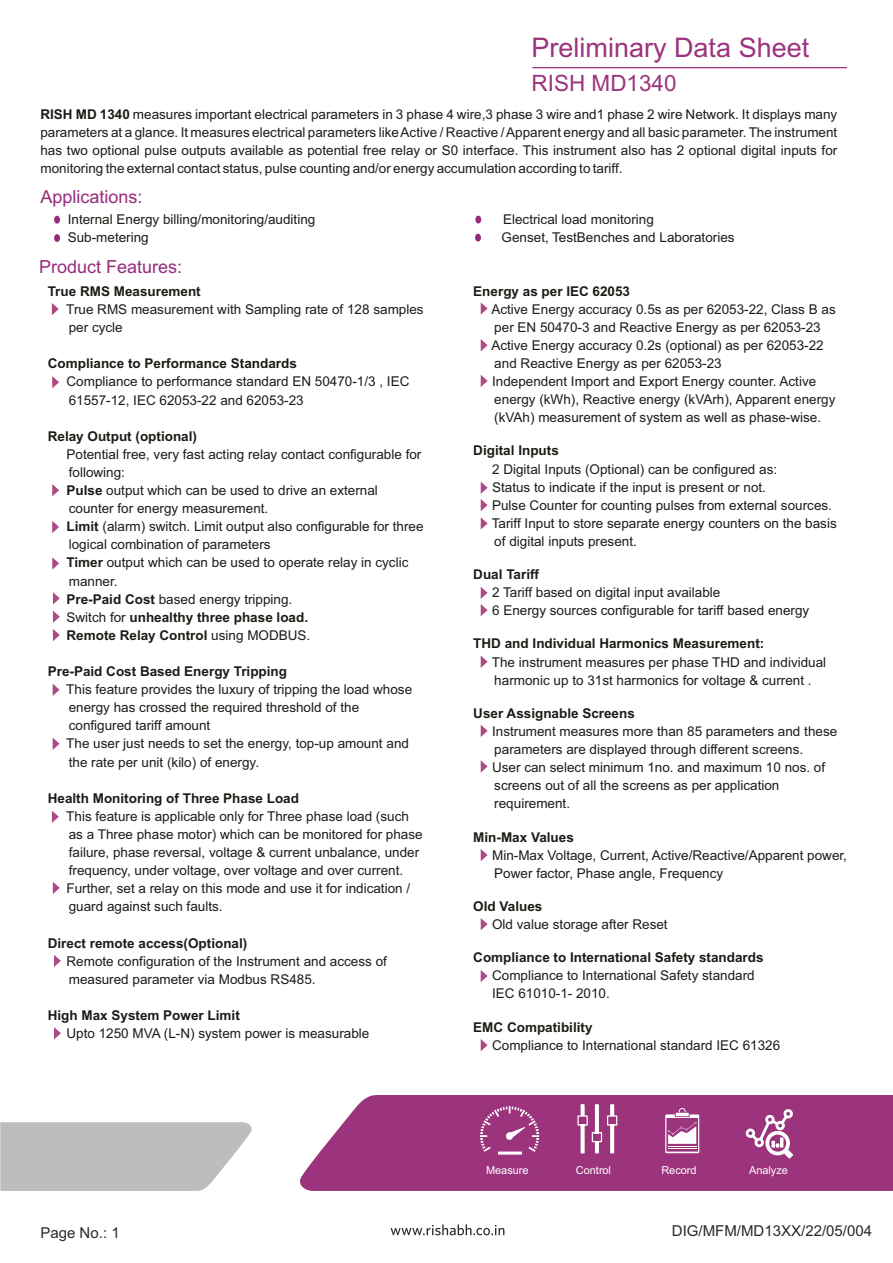
<style>
.page{position:relative;width:893px;height:1263px;background:#fff}
.page>*{position:absolute;margin:0;border:0;box-sizing:border-box;transform-origin:0 0}
.t1{font:27px "Arial";color:#9c337d}
.t2{font:22.5px "Arial";color:#9c337d}
.t3{font:18px "Arial";color:#962b7d}
.t4{font:15px "Arial";color:#2b2929}
.t5{font:13.5px/18.1px "Arial";color:#1c1c17}
.t6{font:700 13.5px "Arial";color:#1c1c17}
.t7{font:10.95px "Arial";color:#fff}
.s1{font-weight:700}
</style>
<div class="page">
<div style="left:475px;top:234px;width:6px;height:8px;background:#962b7d;border-radius:50%"></div>
<div style="left:54px;top:216px;width:6px;height:8px;background:#962b7d;border-radius:50%"></div>
<div style="left:475px;top:216px;width:6px;height:7px;background:#962b7d;border-radius:50%"></div>
<div style="left:54px;top:234px;width:6px;height:8px;background:#962b7d;border-radius:50%"></div>
<svg style="left:52px;top:303px;width:7px;height:12px"></svg>
<svg style="left:52px;top:376px;width:7px;height:12px"></svg>
<svg style="left:52px;top:811px;width:7px;height:12px"></svg>
<svg style="left:481px;top:302px;width:7px;height:13px"></svg>
<svg style="left:300px;top:1095px;width:593px;height:96px;background:#a13e84"></svg>
<svg style="left:0;top:1122px;width:252px;height:69px;background:#c2c2c4"></svg>
<svg style="left:665px;top:1108px;width:34px;height:45px"></svg>
<svg style="left:746px;top:1109px;width:47px;height:49px"></svg>
<svg style="left:577px;top:1104px;width:40px;height:49px"></svg>
<hr style="left:498px;top:1151px;width:24px;height:3px;background:#fff">
<svg style="left:480px;top:1106px;width:59px;height:46px;background:#a84d8d"></svg>
<svg style="left:53px;top:592px;width:7px;height:12px"></svg>
<svg style="left:52px;top:557px;width:7px;height:13px"></svg>
<svg style="left:53px;top:882px;width:7px;height:12px"></svg>
<svg style="left:391px;top:1224px;width:113px;height:11px"></svg>
<svg style="left:481px;top:375px;width:7px;height:12px"></svg>
<svg style="left:52px;top:484px;width:7px;height:12px"></svg>
<svg style="left:53px;top:684px;width:7px;height:12px"></svg>
<svg style="left:53px;top:738px;width:7px;height:12px"></svg>
<svg style="left:54px;top:955px;width:7px;height:12px"></svg>
<svg style="left:54px;top:1027px;width:7px;height:12px"></svg>
<svg style="left:52px;top:521px;width:7px;height:12px"></svg>
<svg style="left:481px;top:339px;width:7px;height:12px"></svg>
<svg style="left:481px;top:482px;width:7px;height:29px"></svg>
<svg style="left:481px;top:517px;width:7px;height:13px"></svg>
<svg style="left:481px;top:656px;width:7px;height:12px"></svg>
<svg style="left:481px;top:725px;width:7px;height:12px"></svg>
<svg style="left:481px;top:760px;width:7px;height:13px"></svg>
<svg style="left:481px;top:849px;width:7px;height:12px"></svg>
<svg style="left:481px;top:918px;width:7px;height:12px"></svg>
<svg style="left:481px;top:970px;width:7px;height:12px"></svg>
<svg style="left:53px;top:611px;width:7px;height:12px"></svg>
<svg style="left:53px;top:629px;width:7px;height:12px"></svg>
<svg style="left:481px;top:587px;width:7px;height:29px"></svg>
<svg style="left:481px;top:1039px;width:7px;height:12px"></svg>
<hr style="left:532px;top:67px;width:315px;height:1px;background:#9c337d">
<h1 class="t1" style="left:532px;top:37px;width:279px">Preliminary Data Sheet</h1>
<h2 class="t2" style="left:532px;top:75px;width:147px">RISH MD1340</h2>
<p class="t5" style="left:40px;top:106px;width:798px;text-align:justify"><span class="s1">RISH MD 1340</span> measures important electrical parameters in 3 phase 4 wire,3 phase 3 wire and1 phase 2 wire Network. It displays many parameters at a glance. It measures electrical parameters like Active / Reactive / Apparent energy and all basic parameter. The instrument has two optional pulse outputs available as potential free relay or S0 interface. This instrument also has 2 optional digital inputs for monitoring the external contact status, pulse counting and/or energy accumulation according to tariff.</p>
<p class="t5" style="left:68px;top:211px;width:249px">Internal Energy billing/monitoring/auditing</p>
<p class="t5" style="left:503px;top:211px;width:152px">Electrical load monitoring</p>
<p class="t5" style="left:68px;top:230px;width:83px">Sub-metering</p>
<p class="t5" style="left:502px;top:230px;width:234px">Genset, TestBenches and Laboratories</p>
<h3 class="t3" style="left:40px;top:190px;width:104px">Applications:</h3>
<h3 class="t3" style="left:39px;top:260px;width:145px">Product Features:</h3>
<p class="t6" style="left:48px;top:286px;width:155px">True RMS Measurement</p>
<p class="t5" style="left:66px;top:301px;width:359px">True RMS measurement with Sampling rate of 128 samples per cycle</p>
<p class="t6" style="left:48px;top:358px;width:251px">Compliance to Performance Standards</p>
<p class="t5" style="left:67px;top:374px;width:344px">Compliance to performance standard EN 50470-1/3 , IEC<br>61557-12, IEC 62053-22 and 62053-23</p>
<p class="t6" style="left:48px;top:431px;width:151px">Relay Output (optional)</p>
<p class="t5" style="left:67px;top:446px;width:359px">Potential free, very fast acting relay contact configurable for following:<br><span class="s1">Pulse</span> output which can be used to drive an external counter for energy measurement.<br><span class="s1">Limit</span> (alarm) switch. Limit output also configurable for three logical combination of parameters<br><span class="s1">Timer</span> output which can be used to operate relay in cyclic manner.<br><span class="s1">Pre-Paid Cost</span> based energy tripping.<br>Switch for <span class="s1">unhealthy three phase load.<br>Remote Relay Control</span> using MODBUS.</p>
<p class="t6" style="left:48px;top:666px;width:241px">Pre-Paid Cost Based Energy Tripping</p>
<p class="t5" style="left:66px;top:681px;width:347px">This feature provides the luxury of tripping the load whose energy has crossed the required threshold of the configured tariff amount<br>The user just needs to set the energy, top-up amount and the rate per unit (kilo) of energy.</p>
<p class="t6" style="left:48px;top:793px;width:253px">Health Monitoring of Three Phase Load</p>
<p class="t5" style="left:66px;top:808px;width:358px">This feature is applicable only for Three phase load (such as a Three phase motor) which can be monitored for phase failure, phase reversal, voltage &amp; current unbalance, under frequency, under voltage, over voltage and over current.<br>Further, set a relay on this mode and use it for indication / guard against such faults.</p>
<p class="t6" style="left:48px;top:938px;width:201px">Direct remote access(Optional)</p>
<p class="t5" style="left:67px;top:953px;width:322px">Remote configuration of the Instrument and access of measured parameter via Modbus RS485.</p>
<p class="t6" style="left:48px;top:1010px;width:194px">High Max System Power Limit</p>
<p class="t5" style="left:67px;top:1025px;width:304px">Upto 1250 MVA (L-N) system power is measurable</p>
<p class="t4" style="left:40px;top:1227px;width:81px">Page No.: 1</p>
<p class="t6" style="left:473px;top:286px;width:158px">Energy as per IEC 62053</p>
<p class="t5" style="left:491px;top:301px;width:346px">Active Energy accuracy 0.5s as per 62053-22, Class B as per EN 50470-3 and Reactive Energy as per 62053-23<br>Active Energy accuracy 0.2s (optional) as per 62053-22 and Reactive Energy as per 62053-23<br>Independent Import and Export Energy counter. Active energy (kWh), Reactive energy (kVArh), Apparent energy (kVAh) measurement of system as well as phase-wise.</p>
<p class="t6" style="left:473px;top:446px;width:87px">Digital Inputs</p>
<p class="t5" style="left:492px;top:461px;width:346px">2 Digital Inputs (Optional) can be configured as:<br>Status to indicate if the input is present or not.<br>Pulse Counter for counting pulses from external sources.<br>Tariff Input to store separate energy counters on the basis of digital inputs present.</p>
<p class="t6" style="left:473px;top:569px;width:67px">Dual Tariff</p>
<p class="t5" style="left:492px;top:585px;width:319px">2 Tariff based on digital input available<br>6 Energy sources configurable for tariff based energy</p>
<p class="t6" style="left:473px;top:639px;width:293px">THD and Individual Harmonics Measurement:</p>
<p class="t5" style="left:492px;top:654px;width:336px">The instrument measures per phase THD and individual harmonic up to 31st harmonics for voltage &amp; current .</p>
<p class="t6" style="left:473px;top:708px;width:163px">User Assignable Screens</p>
<p class="t5" style="left:492px;top:723px;width:347px">Instrument measures more than 85 parameters and these parameters are displayed through different screens.<br>User can select minimum 1no. and maximum 10 nos. of screens out of all the screens as per application requirement.</p>
<p class="t6" style="left:473px;top:832px;width:102px">Min-Max Values</p>
<p class="t5" style="left:492px;top:847px;width:356px">Min-Max Voltage, Current, Active/Reactive/Apparent power,<br>Power factor, Phase angle, Frequency</p>
<p class="t6" style="left:473px;top:901px;width:71px">Old Values</p>
<p class="t5" style="left:492px;top:916px;width:177px">Old value storage after Reset</p>
<p class="t6" style="left:473px;top:952px;width:292px">Compliance to International Safety standards</p>
<p class="t5" style="left:492px;top:968px;width:264px">Compliance to International Safety standard<br>IEC 61010-1- 2010.</p>
<p class="t6" style="left:473px;top:1022px;width:121px">EMC Compatibility</p>
<p class="t5" style="left:492px;top:1037px;width:290px">Compliance to International standard IEC 61326</p>
<p class="t7" style="left:486px;top:1166px;width:44px">Measure</p>
<p class="t7" style="left:576px;top:1166px;width:37px">Control</p>
<p class="t7" style="left:661px;top:1165px;width:36px">Record</p>
<p class="t7" style="left:749px;top:1166px;width:40px">Analyze</p>
<p class="t4" style="left:672px;top:1224px;width:202px">DIG/MFM/MD13XX/22/05/004</p>
</div>
